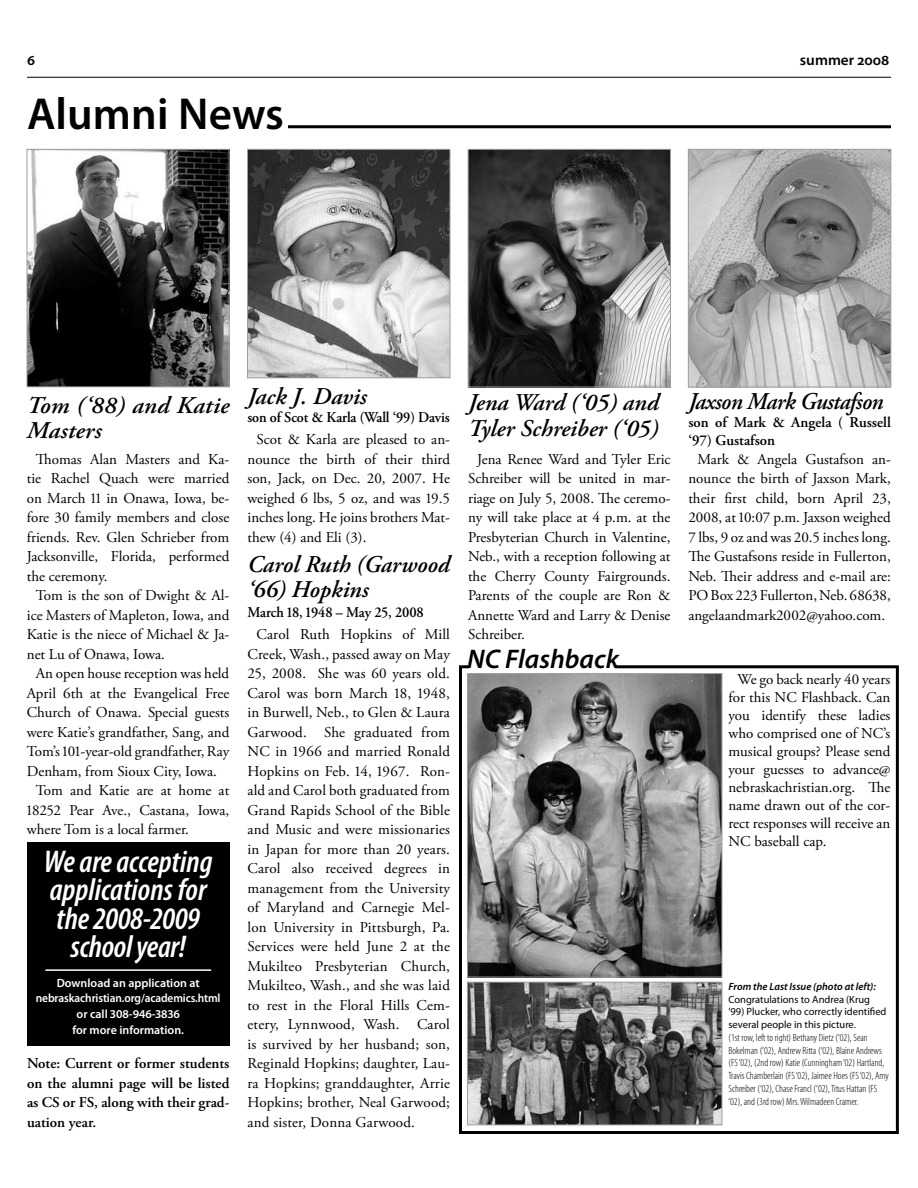
<style>
.page{position:relative;width:918px;height:1188px;background:#fff}
.page>*{position:absolute;margin:0;border:0;box-sizing:border-box;transform-origin:0 0}
.t1{font:600 45px "Myriad Pro";letter-spacing:.005em;color:#000}
.t2{font:italic 600 condensed 31.5px/28.5px "Myriad Pro";letter-spacing:-.005em;color:#fff;text-align:center}
.t3{font:italic 600 27px "Myriad Pro";color:#000}
.t4{font:italic 600 24px/25.5px "Adobe Garamond Pro";color:#000}
.t5{font:italic 600 24px "Adobe Garamond Pro";letter-spacing:-.02em;color:#000;scale:.95 1}
.t6{font:15px/19.5px "Adobe Garamond Pro";color:#000;text-align:justify}
.t7{font:600 15px/19.5px "Adobe Garamond Pro";color:#000}
.t8{font:600 15px "Adobe Garamond Pro";color:#000;scale:.95 1}
.t9{font:600 15px "Myriad Pro";color:#000}
.t10{font:600 12px/15.8px "Myriad Pro";letter-spacing:-.005em;color:#fff;text-align:center}
.t11{font:300 condensed 10.5px/12.8px "Myriad Pro";color:#000}
.t12{font:10.5px/12.8px "Myriad Pro";color:#000}
.t13{font:italic 600 10.5px "Myriad Pro";color:#000}
</style>
<div class="page">
<hr style="left:27px;top:77px;width:864px;height:1px;background:#000">
<hr style="left:288px;top:125px;width:603px;height:3px;background:#000">
<img style="left:29px;top:151px;width:198px;height:234px">
<div style="left:27px;top:149px;width:202px;height:238px;border:1px solid #9d9fa1"></div>
<img style="left:249px;top:151px;width:199px;height:225px">
<div style="left:247px;top:149px;width:203px;height:229px;border:1px solid #9d9fa1"></div>
<img style="left:690px;top:151px;width:199px;height:234px">
<div style="left:688px;top:149px;width:203px;height:238px;border:1px solid #9d9fa1"></div>
<img style="left:470px;top:151px;width:199px;height:234px">
<div style="left:468px;top:149px;width:203px;height:238px;border:1px solid #9d9fa1"></div>
<div style="left:459px;top:665px;width:440px;height:469px;border:3px solid #000"></div>
<div style="left:470px;top:664px;width:145px;height:9px;background:#fff"></div>
<img style="left:469px;top:675px;width:251px;height:300px">
<div style="left:467px;top:673px;width:255px;height:304px;border:1px solid #9d9fa1"></div>
<img style="left:469px;top:984px;width:251px;height:139px">
<div style="left:467px;top:982px;width:255px;height:143px;border:1px solid #9d9fa1"></div>
<div style="left:27px;top:842px;width:203px;height:204px;background:#000"></div>
<hr style="left:45px;top:969px;width:166px;height:2px;background:#fff">
<h1 class="t1" style="left:27px;top:85px;width:259px">Alumni News</h1>
<p class="t9" style="left:800px;top:51px;width:91px">summer 2008</p>
<h3 class="t4" style="left:27px;top:393px;width:204px">Tom (‘88) and Katie<br>Masters</h3>
<p class="t6" style="left:36px;top:450px;width:195px">Thomas Alan Masters and Ka-</p>
<p class="t6" style="left:27px;top:469px;width:204px">tie Rachel Quach were married</p>
<p class="t6" style="left:27px;top:489px;width:204px">on March 11 in Onawa, Iowa, be-</p>
<p class="t6" style="left:27px;top:508px;width:204px">fore 30 family members and close</p>
<p class="t6" style="left:27px;top:528px;width:204px">friends. Rev. Glen Schrieber from</p>
<p class="t6" style="left:27px;top:547px;width:204px">Jacksonville, Florida, performed</p>
<p class="t6" style="left:27px;top:567px;width:82px">the ceremony.</p>
<p class="t6" style="left:36px;top:586px;width:195px">Tom is the son of Dwight &amp; Al-</p>
<p class="t6" style="left:27px;top:606px;width:204px">ice Masters of Mapleton, Iowa, and</p>
<p class="t6" style="left:27px;top:625px;width:204px">Katie is the niece of Michael &amp; Ja-</p>
<p class="t6" style="left:27px;top:645px;width:140px">net Lu of Onawa, Iowa.</p>
<p class="t6" style="left:36px;top:664px;width:195px">An open house reception was held</p>
<p class="t6" style="left:27px;top:684px;width:204px">April 6th at the Evangelical Free</p>
<p class="t6" style="left:27px;top:703px;width:204px">Church of Onawa. Special guests</p>
<p class="t6" style="left:27px;top:723px;width:204px">were Katie’s grandfather, Sang, and</p>
<p class="t6" style="left:27px;top:742px;width:204px">Tom’s 101-year-old grandfather, Ray</p>
<p class="t6" style="left:27px;top:762px;width:192px">Denham, from Sioux City, Iowa.</p>
<p class="t6" style="left:36px;top:781px;width:195px">Tom and Katie are at home at</p>
<p class="t6" style="left:27px;top:801px;width:204px">18252 Pear Ave., Castana, Iowa,</p>
<p class="t6" style="left:27px;top:820px;width:164px">where Tom is a local farmer.</p>
<h2 class="t2" style="left:44px;top:847px;width:170px">We are accepting applications for the 2008-2009 school year!</h2>
<p class="t10" style="left:36px;top:974px;width:186px">Download an application at nebraskachristian.org/academics.html or call 308-946-3836<br>for more information.</p>
<p class="t7" style="left:27px;top:1054px;width:204px;text-align:justify">Note: Current or former students on the alumni page will be listed as CS or FS, along with their grad&shy;uation year.</p>
<h3 class="t4" style="left:248px;top:385px;width:121px">Jack J. Davis</h3>
<p class="t8" style="left:248px;top:409px;width:214px">son of Scot &amp; Karla (Wall ‘99) Davis</p>
<p class="t6" style="left:248px;top:430px;width:204px;text-indent:9px">Scot &amp; Karla are pleased to an&shy;nounce the birth of their third son, Jack, on Dec. 20, 2007. He weighed 6 lbs, 5 oz, and was 19.5 inches long. He joins brothers Mat&shy;thew (4) and Eli (3).</p>
<h3 class="t4" style="left:248px;top:552px;width:204px">Carol Ruth (Garwood ‘66) Hopkins</h3>
<p class="t8" style="left:248px;top:603px;width:187px">March 18, 1948 – May 25, 2008</p>
<p class="t6" style="left:248px;top:625px;width:204px;text-indent:9px">Carol Ruth Hopkins of Mill Creek, Wash., passed away on May 25, 2008. She was 60 years old.<br>Carol was born March 18, 1948, in Burwell, Neb., to Glen &amp; Laura Garwood. She graduated from NC in 1966 and married Ronald Hopkins on Feb. 14, 1967. Ron&shy;ald and Carol both graduated from Grand Rapids School of the Bible and Music and were missionaries in Japan for more than 20 years.<br>Carol also received degrees in management from the University of Maryland and Carnegie Mel&shy;lon University in Pittsburgh, Pa.<br>Services were held June 2 at the Mukilteo Presbyterian Church, Mukilteo, Wash., and she was laid to rest in the Floral Hills Cem&shy;etery, Lynnwood, Wash. Carol is survived by her husband; son, Reginald Hopkins; daughter, Lau&shy;ra Hopkins; granddaughter, Arrie Hopkins; brother, Neal Garwood; and sister, Donna Garwood.</p>
<h3 class="t4" style="left:468px;top:391px;width:192px">Jena Ward (‘05) and<br>Tyler Schreiber (‘05)</h3>
<p class="t6" style="left:468px;top:450px;width:204px;text-indent:9px">Jena Renee Ward and Tyler Eric Schreiber will be united in mar&shy;riage on July 5, 2008. The ceremo&shy;ny will take place at 4 p.m. at the Presbyterian Church in Valentine, Neb., with a reception following at the Cherry County Fairgrounds.<br>Parents of the couple are Ron &amp; Annette Ward and Larry &amp; Denise Schreiber.</p>
<h3 class="t3" style="left:467px;top:642px;width:153px">NC Flashback</h3>
<h3 class="t5" style="left:688px;top:387px;width:207px">Jaxson Mark Gustafson</h3>
<p class="t7" style="left:688px;top:413px;width:204px;line-height:18px">son of Mark &amp; Angela ( Russell ‘97) Gustafson</p>
<p class="t6" style="left:688px;top:450px;width:204px;text-align:center">Mark &amp; Angela Gustafson an&shy;nounce the birth of Jaxson Mark, their first child, born April 23, 2008, at 10:07 p.m. Jaxson weighed 7 lbs, 9 oz and was 20.5 inches long.<br>The Gustafsons reside in Fullerton, Neb. Their address and e-mail are:<br>PO Box 223 Fullerton, Neb. 68638, angelaandmark2002@yahoo.com.</p>
<p class="t6" style="left:728px;top:671px;width:164px;line-height:18px;text-indent:9px">We go back nearly 40 years for this NC Flashback. Can you identify these ladies who comprised one of NC’s musical groups? Please send your guesses to advance@ nebraskachristian.org. The name drawn out of the cor&shy;rect responses will receive an NC baseball cap.</p>
<p class="t13" style="left:728px;top:980px;width:149px">From the Last Issue (photo at left):</p>
<p class="t12" style="left:728px;top:993px;width:160px">Congratulations to Andrea (Krug ’99) Plucker, who correctly identified several people in this picture.</p>
<p class="t11" style="left:728px;top:1031px;width:162px">(1st row, left to right) Bethany Dietz (‘02), Sean Bokelman (‘02), Andrew Ritta (‘02), Blaine Andrews (FS ‘02), (2nd row) Katie (Cunningham ‘02) Hartland, Travis Chamberlain (FS ‘02), Jaimee Hoes (FS ‘02), Amy Schreiber (‘02), Chase Francl (‘02), Titus Hattan (FS ‘02), and (3rd row) Mrs. Wilmadeen Cramer.</p>
</div>
